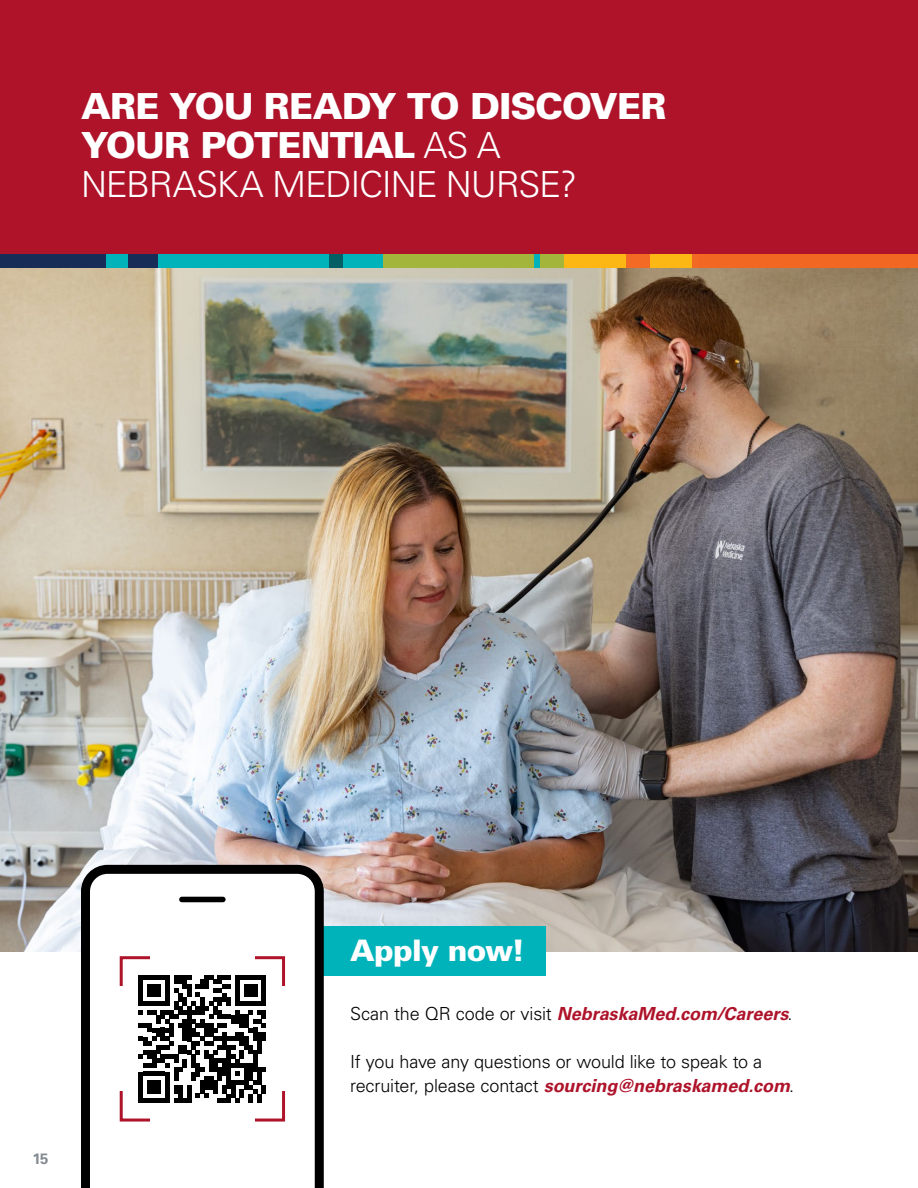
<style>
.page{position:relative;width:918px;height:1188px;background:#fff}
.page>*{position:absolute;margin:0;border:0;box-sizing:border-box;transform-origin:0 0}
.t1{font:900 36px/39px "Univers LT Std";letter-spacing:-.025em;color:#fff}
.t2{font:900 29.7px "Univers LT Std";letter-spacing:-.025em;color:#fff}
.t3{font:300 18px/24px "Univers LT Std";letter-spacing:-.01em;color:#000}
.t4{font:italic 700 18px "Univers LT Std";color:#ae132a}
.t5{font:700 15px "Univers LT Std";color:#848b91}
.s1{font-weight:300}
.s2{font-weight:300;font-style:normal;color:#000}
.s3{font-weight:700;font-style:italic;color:#ae132a}
</style>
<div class="page">
<div style="left:0;top:0;width:918px;height:254px;background:#ae132a"></div>
<img style="left:0;top:268px;width:918px;height:683px">
<div style="left:315px;top:926px;width:231px;height:50px;background:#00b3ba"></div>
<svg style="left:81px;top:865px;width:243px;height:323px"></svg>
<div style="left:179px;top:897px;width:47px;height:5px;background:#000;border-radius:3px"></div>
<svg style="left:118px;top:955px;width:169px;height:168px"></svg>
<div style="left:150px;top:950px;width:104px;height:12px;background:#fff"></div>
<div style="left:279px;top:987px;width:12px;height:104px;background:#fff"></div>
<div style="left:150px;top:1115px;width:104px;height:13px;background:#fff"></div>
<div style="left:114px;top:987px;width:12px;height:104px;background:#fff"></div>
<div style="left:158px;top:254px;width:171px;height:14px;background:#00b3ba"></div>
<div style="left:0;top:254px;width:158px;height:14px;background:#172c56"></div>
<div style="left:343px;top:254px;width:40px;height:14px;background:#00b3ba"></div>
<div style="left:329px;top:254px;width:14px;height:14px;background:#025f63"></div>
<div style="left:383px;top:254px;width:151px;height:14px;background:#a3b53a"></div>
<div style="left:539px;top:254px;width:26px;height:14px;background:#a3b53a"></div>
<div style="left:565px;top:254px;width:128px;height:14px;background:#fdb714"></div>
<div style="left:697px;top:254px;width:221px;height:14px;background:#f26722"></div>
<div style="left:626px;top:254px;width:23px;height:14px;background:#f26a24"></div>
<div style="left:693px;top:254px;width:5px;height:14px;background:#f26a24"></div>
<div style="left:534px;top:254px;width:6px;height:14px;background:#00b3ba"></div>
<div style="left:107px;top:254px;width:21px;height:14px;background:#00b3ba"></div>
<h1 class="t1" style="left:81px;top:86px;width:587px">ARE YOU READY TO DISCOVER<br>YOUR POTENTIAL <span class="s1">AS A<br>NEBRASKA MEDICINE NURSE?</span></h1>
<p class="t5" style="left:32px;top:1150px;width:18px">15</p>
<h2 class="t2" style="left:350px;top:931px;width:176px">Apply now!</h2>
<p class="t4" style="left:350px;top:1003px;width:444px"><span class="s2">Scan the QR code or visit</span> NebraskaMed.com/Careers<span class="s2">.</span></p>
<p class="t3" style="left:350px;top:1050px;width:445px">If you have any questions or would like to speak to a recruiter, please contact <span class="s3">sourcing@nebraskamed.com</span>.</p>
</div>
